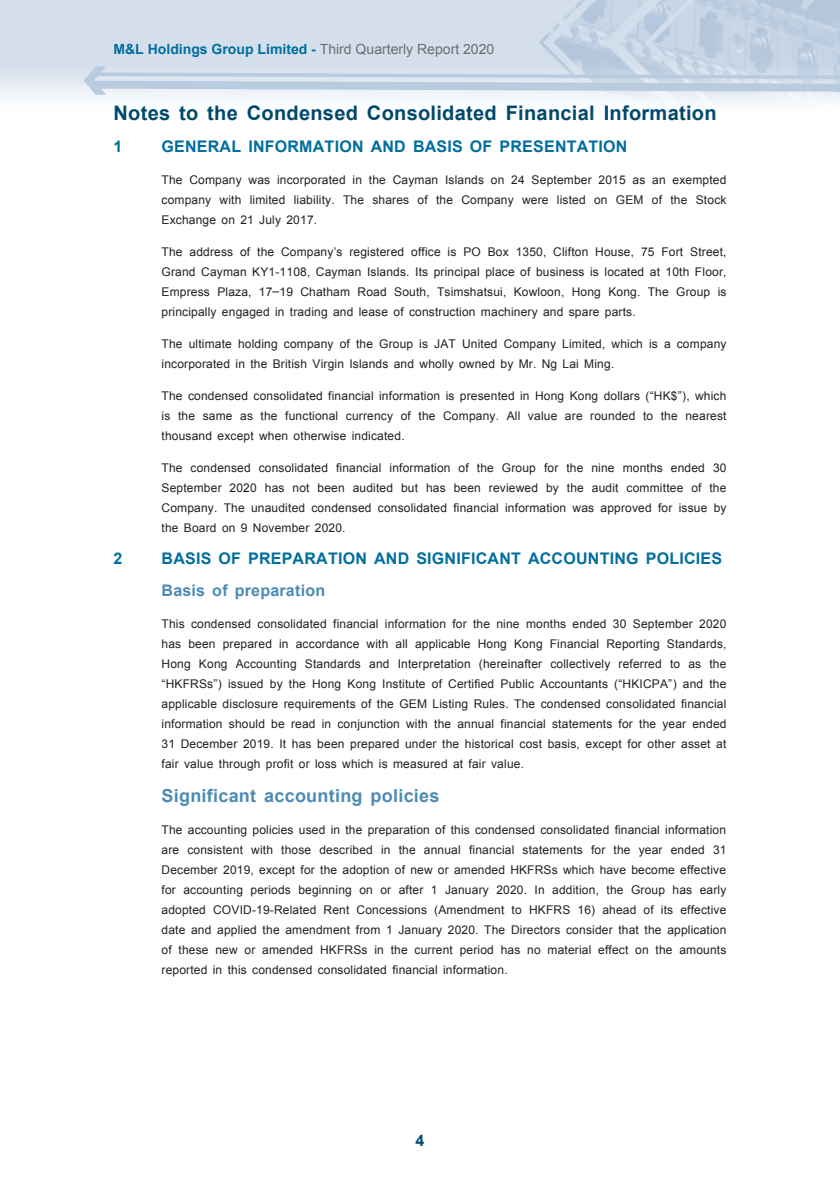
<style>
.page{position:relative;width:840px;height:1191px;background:#fff}
.page>*{position:absolute;margin:0;border:0;box-sizing:border-box;transform-origin:0 0}
._02a_Title{font:700 20px "Arial";letter-spacing:.015em;color:#00486c}
._04___H2{font:700 18px "Arial";letter-spacing:.015em;color:#4d8bb4}
._17_H1__Note{font:700 16px "Arial";letter-spacing:.015em;color:#006e9f}
._18___H2__Note{font:700 16px "Arial";letter-spacing:.015em;color:#4d8bb4}
.t1{font:700 16px "Arial";color:#00486c}
.t2{font:700 14px "Arial";color:#006e9f}
._26___P2__Note{font:12px/20px "Arial";letter-spacing:.015em;color:#231f20;text-align:justify}
.s1{font-weight:400;color:#6c6d70}
</style>
<div class="page">
<img style="left:0;top:0;width:839px;height:105px">
<svg style="left:83px;top:66px;width:756px;height:29px;background:#cedae8"></svg>
<p class="t2" style="left:113px;top:40px;width:382px">M&amp;L Holdings Group Limited - <span class="s1">Third Quarterly Report 2020</span></p>
<p class="_02a_Title" style="left:113px;top:100px;width:604px">Notes to the Condensed Consolidated Financial Information</p>
<p class="_17_H1__Note" style="left:113px;top:136px;width:10px">1</p>
<p class="_17_H1__Note" style="left:161px;top:136px;width:467px">GENERAL INFORMATION AND BASIS OF PRESENTATION</p>
<p class="_26___P2__Note" style="left:161px;top:170px;width:566px">The Company was incorporated in the Cayman Islands on 24 September 2015 as an exempted company with limited liability. The shares of the Company were listed on GEM of the Stock Exchange on 21 July 2017.</p>
<p class="_26___P2__Note" style="left:161px;top:242px;width:566px">The address of the Company’s registered office is PO Box 1350, Clifton House, 75 Fort Street, Grand Cayman KY1-1108, Cayman Islands. Its principal place of business is located at 10th Floor, Empress Plaza, 17–19 Chatham Road South, Tsimshatsui, Kowloon, Hong Kong. The Group is principally engaged in trading and lease of construction machinery and spare parts.</p>
<p class="_26___P2__Note" style="left:161px;top:334px;width:566px">The ultimate holding company of the Group is JAT United Company Limited, which is a company incorporated in the British Virgin Islands and wholly owned by Mr. Ng Lai Ming.</p>
<p class="_26___P2__Note" style="left:161px;top:386px;width:566px">The condensed consolidated financial information is presented in Hong Kong dollars (“HK$”), which is the same as the functional currency of the Company. All value are rounded to the nearest thousand except when otherwise indicated.</p>
<p class="_26___P2__Note" style="left:161px;top:458px;width:566px">The condensed consolidated financial information of the Group for the nine months ended 30<br>September 2020 has not been audited but has been reviewed by the audit committee of the Company. The unaudited condensed consolidated financial information was approved for issue by the Board on 9 November 2020.</p>
<p class="_17_H1__Note" style="left:113px;top:548px;width:10px">2</p>
<p class="_17_H1__Note" style="left:161px;top:548px;width:561px">BASIS OF PREPARATION AND SIGNIFICANT ACCOUNTING POLICIES</p>
<p class="_18___H2__Note" style="left:161px;top:580px;width:165px">Basis of preparation</p>
<p class="_26___P2__Note" style="left:161px;top:614px;width:566px">This condensed consolidated financial information for the nine months ended 30 September 2020 has been prepared in accordance with all applicable Hong Kong Financial Reporting Standards, Hong Kong Accounting Standards and Interpretation (hereinafter collectively referred to as the “HKFRSs”) issued by the Hong Kong Institute of Certified Public Accountants (“HKICPA”) and the applicable disclosure requirements of the GEM Listing Rules. The condensed consolidated financial information should be read in conjunction with the annual financial statements for the year ended 31 December 2019. It has been prepared under the historical cost basis, except for other asset at fair value through profit or loss which is measured at fair value.</p>
<p class="_04___H2" style="left:161px;top:784px;width:279px">Significant accounting policies</p>
<p class="_26___P2__Note" style="left:161px;top:820px;width:566px">The accounting policies used in the preparation of this condensed consolidated financial information are consistent with those described in the annual financial statements for the year ended 31<br>December 2019, except for the adoption of new or amended HKFRSs which have become effective for accounting periods beginning on or after 1 January 2020. In addition, the Group has early adopted COVID-19-Related Rent Concessions (Amendment to HKFRS 16) ahead of its effective date and applied the amendment from 1 January 2020. The Directors consider that the application of these new or amended HKFRSs in the current period has no material effect on the amounts reported in this condensed consolidated financial information.</p>
<h3 class="t1" style="left:415px;top:1130px;width:10px">4</h3>
</div>
